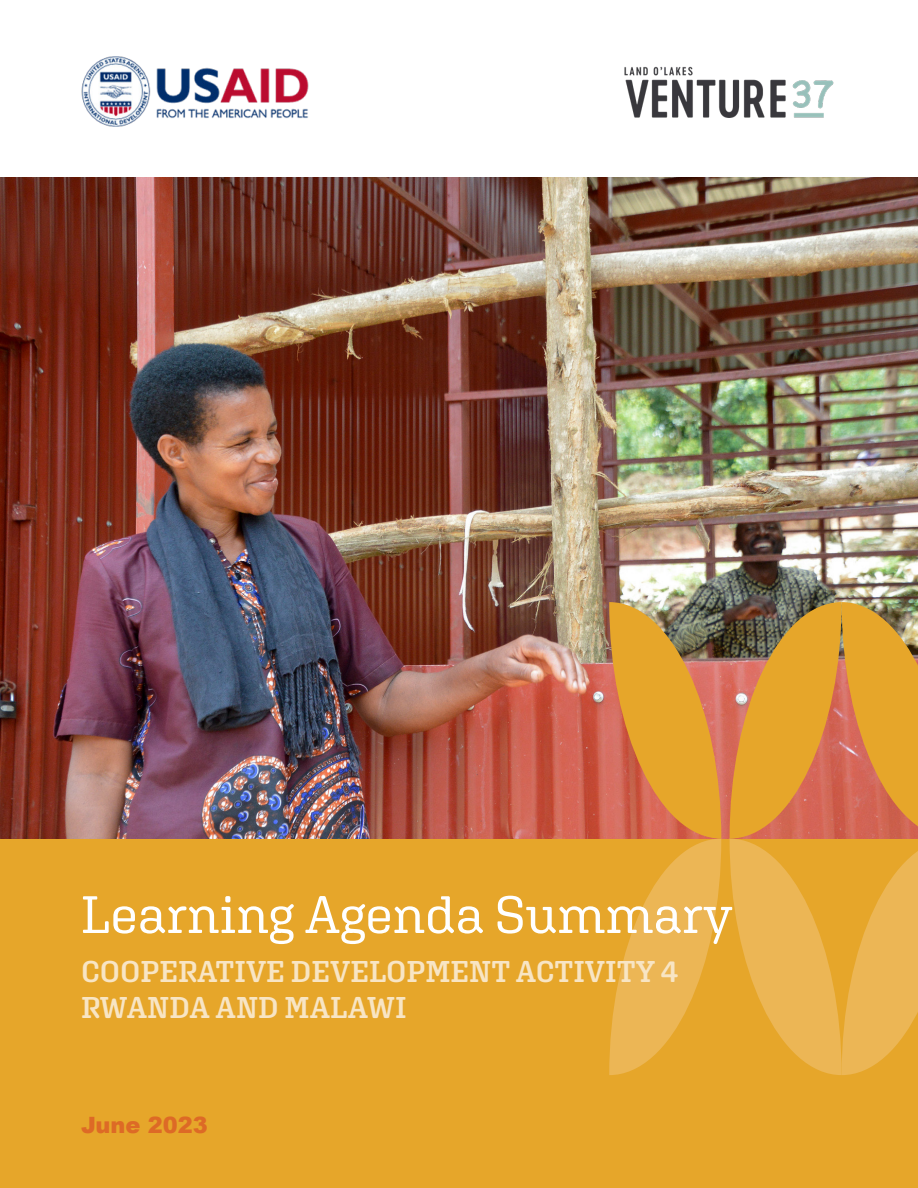
<style>
.page{position:relative;width:918px;height:1188px;background:#fff}
.page>*{position:absolute;margin:0;border:0;box-sizing:border-box;transform-origin:0 0}
.Heading{font:52.5px "Aglet Slab VF";color:#fff}
.small_heading{font:30px "Aglet Slab VF";color:#f8e5c4}
.small_heading-2{font:900 22.5px "Arial";color:#dd6a26}
</style>
<div class="page">
<div style="left:0;top:839px;width:918px;height:349px;background:#e6a62a"></div>
<img style="left:0;top:177px;width:918px;height:662px">
<img style="left:81px;top:56px;width:228px;height:70px">
<img style="left:624px;top:67px;width:210px;height:51px">
<svg style="left:609px;top:602px;width:112px;height:473px"></svg>
<svg style="left:730px;top:602px;width:188px;height:473px"></svg>
<p class="Heading" style="left:81px;top:884px;width:653px">Learning Agenda Summary</p>
<p class="small_heading" style="left:81px;top:954px;width:599px">COOPERATIVE DEVELOPMENT ACTIVITY 4</p>
<p class="small_heading" style="left:81px;top:990px;width:327px">RWANDA AND MALAWI</p>
<p class="small_heading-2" style="left:81px;top:1109px;width:128px">June 2023</p>
</div>
